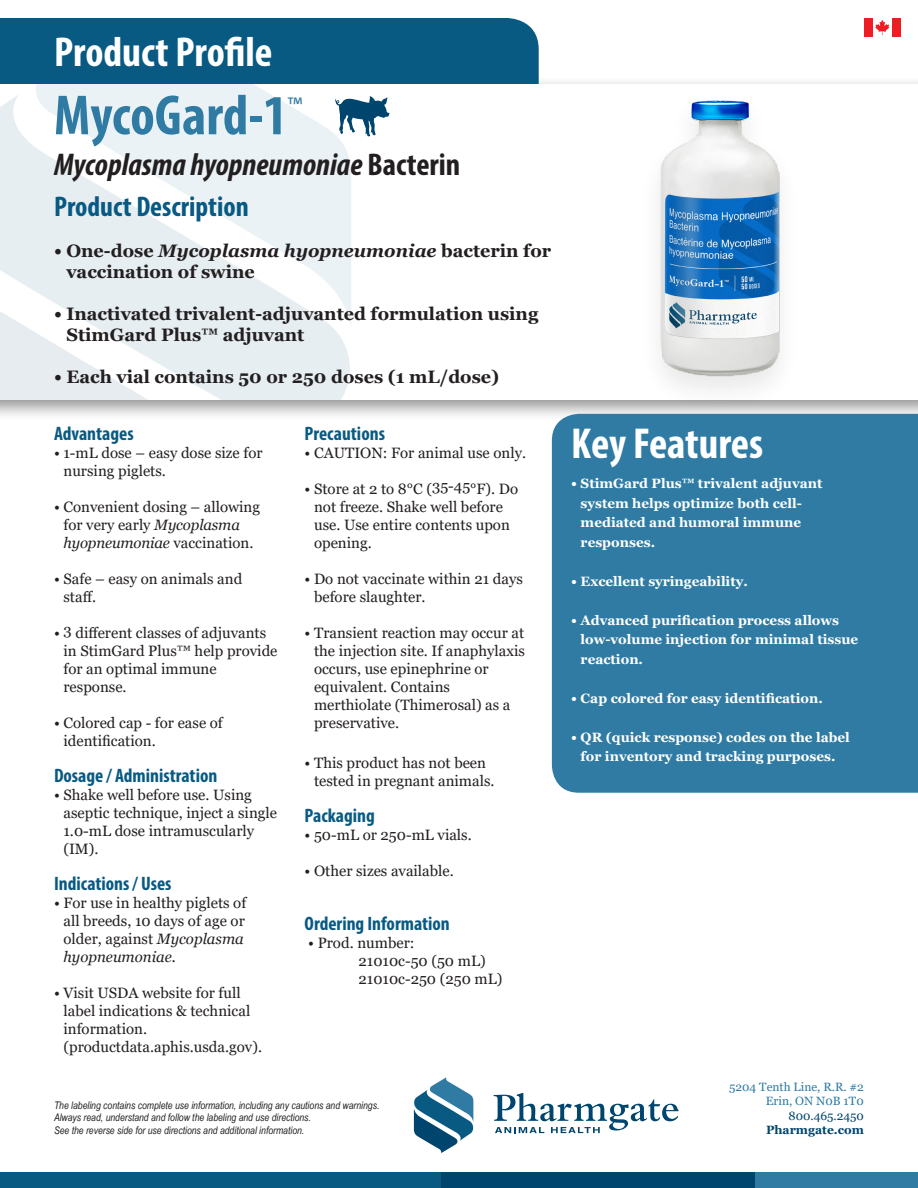
<style>
.page{position:relative;width:918px;height:1188px;background:#fff}
.page>*{position:absolute;margin:0;border:0;box-sizing:border-box;transform-origin:0 0}
.t1{font:700 condensed 57px "Myriad Pro";color:#2f7ba3}
.t2{font:700 condensed 43.5px "Myriad Pro";letter-spacing:-.005em;color:#fff}
.t3{font:700 condensed 42px "Myriad Pro";color:#fff}
.t4{font:italic 700 condensed 31.5px "Myriad Pro";color:#231f20}
.t5{font:700 condensed 28.5px "Myriad Pro";color:#085a83}
.t6{font:24.45px "Myriad Pro";color:#2f7ba3}
.t7{font:700 condensed 19.5px "Myriad Pro";color:#085a83}
.t8{font:700 18px/21px "Georgia";color:#231f20}
.t9{font:15px/18px "Georgia";color:#231f20}
.t10{font:700 13.5px/19.5px "Georgia";color:#fff}
.t11{font:12px "Georgia";color:#2f7ba3}
.t12{font:700 12px "Georgia";color:#00456d}
.t13{font:12px "Georgia";color:#00456d}
.footnote_right_flush{font:italic 10.5px/12.8px "Arial Narrow";color:#231f20}
.s1{font-style:normal}
.s2{font-style:italic}
</style>
<div class="page">
<div style="left:0;top:75px;width:918px;height:346px;background:#231f20;opacity:.5"></div>
<div style="left:0;top:84px;width:918px;height:315px;background:#fff"></div>
<div style="left:36px;top:84px;width:233px;height:10px;background:#eaf2f5"></div>
<svg style="left:0;top:94px;width:351px;height:305px;fill:#eaf2f5"></svg>
<div style="left:0;top:1172px;width:441px;height:16px;background:#085a83"></div>
<div style="left:441px;top:1172px;width:315px;height:16px;background:#00456d"></div>
<div style="left:756px;top:1172px;width:162px;height:16px;background:#2f7ba3"></div>
<div style="left:552px;top:414px;width:366px;height:379px;background:#2f7ba3"></div>
<div style="left:0;top:18px;width:539px;height:66px;background:#085a83"></div>
<svg style="left:335px;top:95px;width:54px;height:42px"></svg>
<svg style="left:414px;top:1077px;width:60px;height:76px"></svg>
<svg style="left:494px;top:1093px;width:185px;height:40px"></svg>
<div style="left:864px;top:18px;width:37px;height:18px;background:#ee1d23"></div>
<div style="left:873px;top:18px;width:18px;height:18px;background:#fff"></div>
<svg style="left:875px;top:20px;width:14px;height:15px"></svg>
<div style="left:638px;top:92px;width:164px;height:320px;background:#231f20;opacity:.1"></div>
<img style="left:638px;top:92px;width:164px;height:298px">
<p class="t3" style="left:54px;top:25px;width:220px">Product Profile</p>
<p class="t1" style="left:54px;top:80px;width:235px">MycoGard-1</p>
<p class="t6" style="left:287px;top:91px;width:17px">™</p>
<p class="t4" style="left:54px;top:144px;width:408px">Mycoplasma hyopneumoniae <span class="s1">Bacterin</span></p>
<p class="t5" style="left:54px;top:189px;width:196px">Product Description</p>
<p class="t8" style="left:66px;top:240px;width:486px;text-indent:-12px">• One-dose <span class="s2">Mycoplasma hyopneumoniae</span> bacterin for vaccination of swine</p>
<p class="t8" style="left:66px;top:303px;width:474px;text-indent:-12px">• Inactivated trivalent-adjuvanted formulation using<br>StimGard Plus™ adjuvant</p>
<p class="t8" style="left:54px;top:366px;width:447px">• Each vial contains 50 or 250 doses (1 mL/dose)</p>
<p class="t7" style="left:54px;top:421px;width:81px">Advantages</p>
<p class="t9" style="left:64px;top:444px;width:201px;text-indent:-10px">• 1-mL dose – easy dose size for nursing piglets.</p>
<p class="t9" style="left:64px;top:498px;width:198px;text-indent:-10px">• Convenient dosing – allowing for very early <span class="s2">Mycoplasma hyopneumoniae</span> vaccination.</p>
<p class="t9" style="left:64px;top:570px;width:180px;text-indent:-10px">• Safe – easy on animals and staff.</p>
<p class="t9" style="left:64px;top:624px;width:216px;text-indent:-10px">• 3 different classes of adjuvants in StimGard Plus™ help provide for an optimal immune response.</p>
<p class="t9" style="left:64px;top:714px;width:161px;text-indent:-10px">• Colored cap - for ease of identification.</p>
<p class="t7" style="left:54px;top:763px;width:165px">Dosage / Administration</p>
<p class="t9" style="left:64px;top:786px;width:215px;text-indent:-10px">• Shake well before use. Using aseptic technique, inject a single<br>1.0-mL dose intramuscularly (IM).</p>
<p class="t7" style="left:54px;top:871px;width:119px">Indications / Uses</p>
<p class="t9" style="left:64px;top:894px;width:184px;text-indent:-10px">• For use in healthy piglets of all breeds, 10 days of age or older, against <span class="s2">Mycoplasma hyopneumoniae.</span></p>
<p class="t9" style="left:64px;top:984px;width:200px;text-indent:-10px">• Visit USDA website for full label indications &amp; technical information. (productdata.aphis.usda.gov).</p>
<p class="t7" style="left:305px;top:421px;width:82px">Precautions</p>
<p class="t9" style="left:305px;top:444px;width:223px">• CAUTION: For animal use only.</p>
<p class="t9" style="left:314px;top:480px;width:206px;text-indent:-10px">• Store at 2 to 8°C (35-45°F). Do not freeze. Shake well before use. Use entire contents upon opening.</p>
<p class="t9" style="left:314px;top:570px;width:210px;text-indent:-10px">• Do not vaccinate within 21 days before slaughter.</p>
<p class="t9" style="left:314px;top:624px;width:212px;text-indent:-10px">• Transient reaction may occur at the injection site. If anaphylaxis occurs, use epinephrine or equivalent. Contains merthiolate (Thimerosal) as a preservative.</p>
<p class="t9" style="left:314px;top:754px;width:182px;text-indent:-10px">• This product has not been tested in pregnant animals.</p>
<p class="t7" style="left:305px;top:803px;width:72px">Packaging</p>
<p class="t9" style="left:305px;top:826px;width:169px">• 50-mL or 250-mL vials.</p>
<p class="t9" style="left:305px;top:862px;width:151px">• Other sizes available.</p>
<p class="t7" style="left:305px;top:911px;width:147px">Ordering Information</p>
<p class="t9" style="left:308px;top:934px;width:108px">• Prod. number:</p>
<p class="t9" style="left:359px;top:952px;width:129px">21010c-50 (50 mL)</p>
<p class="t9" style="left:359px;top:970px;width:145px">21010c-250 (250 mL)</p>
<p class="footnote_right_flush" style="left:54px;top:1098px;width:327px">The labeling contains complete use information, including any cautions and warnings.<br>Always read, understand and follow the labeling and use directions.<br>See the reverse side for use directions and additional information.</p>
<p class="t2" style="left:571px;top:416px;width:193px">Key Features</p>
<p class="t10" style="left:581px;top:474px;width:243px;text-indent:-9px">• StimGard Plus™ trivalent adjuvant system helps optimize both cell&shy;mediated and humoral immune responses.</p>
<p class="t10" style="left:571px;top:571px;width:178px">• Excellent syringeability.</p>
<p class="t10" style="left:581px;top:610px;width:279px;text-indent:-9px">• Advanced purification process allows low-volume injection for minimal tissue reaction.</p>
<p class="t10" style="left:571px;top:688px;width:253px">• Cap colored for easy identification.</p>
<p class="t10" style="left:571px;top:727px;width:280px;text-align:center">• QR (quick response) codes on the label for inventory and tracking purposes.</p>
<p class="t11" style="left:729px;top:1079px;width:136px">5204 Tenth Line, R.R. #2</p>
<p class="t11" style="left:766px;top:1094px;width:100px">Erin, ON N0B 1T0</p>
<p class="t13" style="left:789px;top:1108px;width:77px">800.465.2450</p>
<p class="t12" style="left:766px;top:1122px;width:99px">Pharmgate.com</p>
</div>
